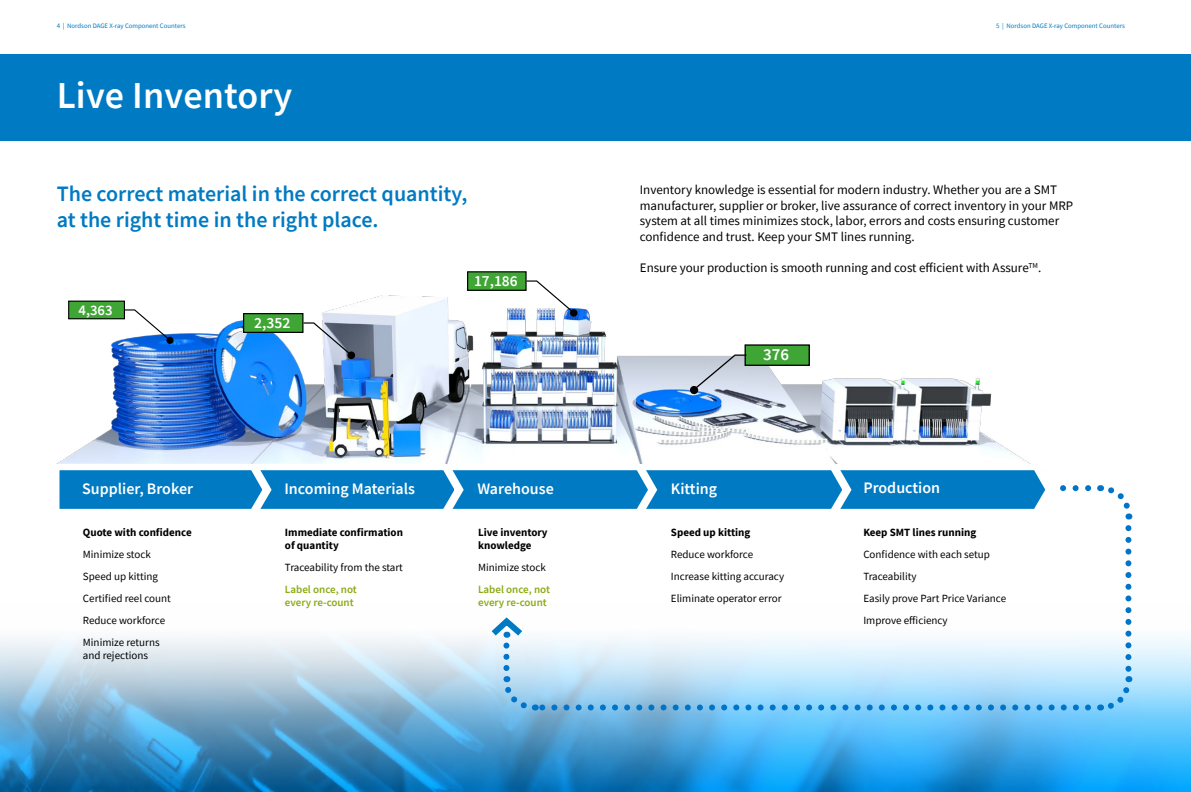
<style>
.page{position:relative;width:1191px;height:792px;background:#fff}
.page>*{position:absolute;margin:0;border:0;box-sizing:border-box;transform-origin:0 0}
.t1{font:600 38px "Source Sans Pro";letter-spacing:.005em;color:#fff}
.t2{font:600 22px/26.4px "Source Sans Pro";color:#007ac2}
.t3{font:600 16.9px "Source Sans Pro";color:#fff}
.t4{font:600 16px "Source Sans Pro";color:#fff}
.t5{font:600 15.6px "Source Sans Pro";color:#fff}
.t6{font:600 15.4px "Source Sans Pro";color:#fff}
.t7{font:600 14.7px "Source Sans Pro";color:#fff}
.t8{font:13px/15.6px "Source Sans Pro";color:#000}
.t9{font:11px/22px "Source Sans Pro";color:#000}
.t10{font:700 11px/13px "Source Sans Pro";color:#000}
.t11{font:600 11px/13px "Source Sans Pro";color:#8ba915}
.t12{font:6.8px "Source Sans Pro";color:#007ac2}
.s1{font-size:7px}
</style>
<div class="page">
<img style="left:0;top:713px;width:1191px;height:79px">
<svg style="left:0;top:638px;width:1191px;height:75px;background:#bed7e7"></svg>
<div style="left:0;top:54px;width:1191px;height:87px;background:#007ac2"></div>
<img style="left:57px;top:295px;width:958px;height:169px">
<div style="left:54px;top:465px;width:996px;height:49px;background:#007ac2;border:5px solid #fff"></div>
<svg style="left:243px;top:456px;width:33px;height:58px"></svg>
<svg style="left:435px;top:456px;width:33px;height:58px"></svg>
<svg style="left:485px;top:454px;width:649px;height:260px"></svg>
<div style="left:69px;top:301px;width:55px;height:18px;background:#3fa535"></div>
<div style="left:68px;top:301px;width:57px;height:18px;border:1px solid #000"></div>
<svg style="left:124px;top:309px;width:47px;height:33px"></svg>
<div style="left:166px;top:337px;width:8px;height:7px;background:#000;border-radius:50%"></div>
<div style="left:244px;top:314px;width:59px;height:18px;background:#3fa535"></div>
<div style="left:243px;top:313px;width:60px;height:20px;border:1px solid #000"></div>
<svg style="left:302px;top:322px;width:50px;height:35px"></svg>
<div style="left:347px;top:351px;width:8px;height:8px;background:#000;border-radius:50%"></div>
<div style="left:467px;top:272px;width:59px;height:18px;background:#3fa535"></div>
<div style="left:467px;top:271px;width:59px;height:20px;border:1px solid #000"></div>
<svg style="left:525px;top:280px;width:50px;height:34px"></svg>
<div style="left:570px;top:309px;width:7px;height:8px;background:#000;border-radius:50%"></div>
<div style="left:745px;top:345px;width:64px;height:20px;background:#3fa535"></div>
<div style="left:744px;top:344px;width:66px;height:22px;border:1px solid #000"></div>
<svg style="left:692px;top:354px;width:55px;height:37px;background:#c3cbd6"></svg>
<div style="left:690px;top:386px;width:8px;height:8px;background:#000;border-radius:50%"></div>
<p class="t12" style="left:57px;top:21px;width:130px"><span class="s1">4</span> | Nordson DAGE X-ray Component Counters</p>
<p class="t12" style="left:996px;top:21px;width:130px">5 | Nordson DAGE X-ray Component Counters</p>
<h1 class="t1" style="left:57px;top:70px;width:237px">Live Inventory</h1>
<h2 class="t2" style="left:57px;top:180px;width:412px">The correct material in the correct quantity, at the right time in the right place.</h2>
<p class="t7" style="left:79px;top:300px;width:36px">4,363</p>
<p class="t5" style="left:254px;top:312px;width:38px">2,352</p>
<p class="t6" style="left:474px;top:271px;width:45px">17,186</p>
<p class="t8" style="left:640px;top:182px;width:435px">Inventory knowledge is essential for modern industry. Whether you are a SMT manufacturer, supplier or broker, live assurance of correct inventory in your MRP system at all times minimizes stock, labor, errors and costs ensuring customer confidence and trust. Keep your SMT lines running.</p>
<p class="t8" style="left:640px;top:260px;width:403px">Ensure your production is smooth running and cost efficient with Assure<sup>TM</sup>.</p>
<p class="t3" style="left:763px;top:344px;width:27px">376</p>
<p class="t4" style="left:82px;top:478px;width:112px">Supplier, Broker</p>
<p class="t4" style="left:284px;top:478px;width:132px">Incoming Materials</p>
<p class="t4" style="left:477px;top:478px;width:78px">Warehouse</p>
<p class="t4" style="left:671px;top:478px;width:48px">Kitting</p>
<p class="t4" style="left:863px;top:477px;width:78px">Production</p>
<p class="t10" style="left:83px;top:526px;width:110px">Quote with confidence</p>
<p class="t9" style="left:83px;top:543px;width:89px">Minimize stock<br>Speed up kitting<br>Certified reel count<br>Reduce workforce<br>Minimize returns</p>
<p class="t9" style="left:83px;top:644px;width:67px">and rejections</p>
<p class="t10" style="left:285px;top:526px;width:119px">Immediate confirmation of quantity</p>
<p class="t9" style="left:285px;top:556px;width:119px">Traceability from the start</p>
<p class="t11" style="left:285px;top:583px;width:73px">Label once, not every re-count</p>
<p class="t10" style="left:478px;top:526px;width:71px">Live inventory knowledge</p>
<p class="t9" style="left:478px;top:556px;width:69px">Minimize stock</p>
<p class="t11" style="left:478px;top:583px;width:73px">Label once, not every re-count</p>
<p class="t10" style="left:671px;top:526px;width:81px">Speed up kitting</p>
<p class="t9" style="left:671px;top:543px;width:115px">Reduce workforce<br>Increase kitting accuracy<br>Eliminate operator error</p>
<p class="t10" style="left:863px;top:526px;width:114px">Keep SMT lines running</p>
<p class="t9" style="left:863px;top:543px;width:144px">Confidence with each setup<br>Traceability<br>Easily prove Part Price Variance<br>Improve efficiency</p>
</div>
